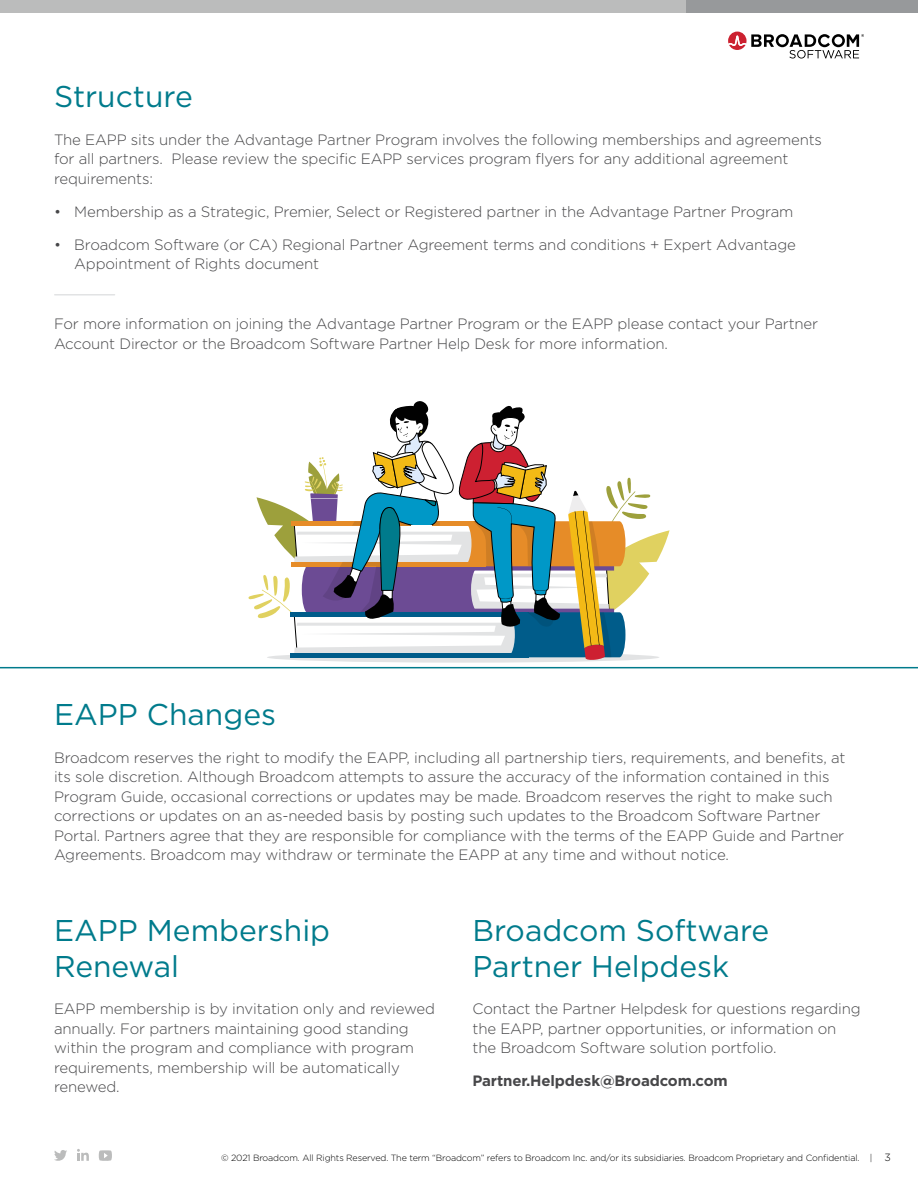
<style>
.page{position:relative;width:918px;height:1188px;background:#fff}
.page>*{position:absolute;margin:0;border:0;box-sizing:border-box;transform-origin:0 0}
.t1{font:30px/36px "Gotham";color:#007b8c}
.t2{font:300 15px/19.5px "Gotham";letter-spacing:-.01em;color:#474749}
.t3{font:700 15px "Gotham";letter-spacing:-.01em;color:#474749}
.t4{font:300 9px "Gotham";letter-spacing:-.015em;color:#000}
.s1{font-size:10.5px}
</style>
<div class="page">
<div style="left:0;top:0;width:918px;height:13px;background:#bbbcbc"></div>
<div style="left:686px;top:0;width:232px;height:13px;background:#97999b"></div>
<svg style="left:54px;top:1150px;width:13px;height:11px"></svg>
<svg style="left:77px;top:1149px;width:12px;height:12px"></svg>
<svg style="left:99px;top:1150px;width:13px;height:11px"></svg>
<svg style="left:728px;top:32px;width:136px;height:27px"></svg>
<hr style="left:55px;top:294px;width:60px;height:2px;background:#e2e3e4">
<div style="left:267px;top:652px;width:392px;height:11px;background:#e2e3e4;border-radius:50%"></div>
<svg style="left:248px;top:401px;width:422px;height:259px"></svg>
<hr style="left:0;top:667px;width:918px;height:1px;background:#007b8c">
<h1 class="t1" style="left:54px;top:78px;width:140px">Structure</h1>
<p class="t2" style="left:54px;top:129px;width:770px">The EAPP sits under the Advantage Partner Program involves the following memberships and agreements for all partners. Please review the specific EAPP services program flyers for any additional agreement requirements:</p>
<p class="t2" style="left:54px;top:201px;width:741px">• Membership as a Strategic, Premier, Select or Registered partner in the Advantage Partner Program</p>
<p class="t2" style="left:74px;top:234px;width:723px;text-indent:-20px">• Broadcom Software (or CA) Regional Partner Agreement terms and conditions + Expert Advantage<br>Appointment of Rights document</p>
<p class="t2" style="left:54px;top:314px;width:766px">For more information on joining the Advantage Partner Program or the EAPP please contact your Partner<br>Account Director or the Broadcom Software Partner Help Desk for more information.</p>
<h1 class="t1" style="left:54px;top:696px;width:224px">EAPP Changes</h1>
<p class="t2" style="left:54px;top:747px;width:793px">Broadcom reserves the right to modify the EAPP, including all partnership tiers, requirements, and benefits, at its sole discretion. Although Broadcom attempts to assure the accuracy of the information contained in this Program Guide, occasional corrections or updates may be made. Broadcom reserves the right to make such corrections or updates on an as-needed basis by posting such updates to the Broadcom Software Partner Portal. Partners agree that they are responsible for compliance with the terms of the EAPP Guide and Partner Agreements. Broadcom may withdraw or terminate the EAPP at any time and without notice.</p>
<h1 class="t1" style="left:54px;top:911px;width:278px">EAPP Membership<br>Renewal</h1>
<h1 class="t1" style="left:472px;top:911px;width:298px">Broadcom Software<br>Partner Helpdesk</h1>
<p class="t2" style="left:54px;top:999px;width:383px">EAPP membership is by invitation only and reviewed annually. For partners maintaining good standing within the program and compliance with program requirements, membership will be automatically renewed.</p>
<p class="t2" style="left:472px;top:999px;width:390px">Contact the Partner Helpdesk for questions regarding the EAPP, partner opportunities, or information on the Broadcom Software solution portfolio.</p>
<p class="t3" style="left:472px;top:1071px;width:257px">Partner.Helpdesk@Broadcom.com</p>
<p class="t4" style="left:221px;top:1152px;width:671px">© 2021 Broadcom. All Rights Reserved. The term “Broadcom” refers to Broadcom Inc. and/or its subsidiaries. Broadcom Proprietary and Confidential. | <span class="s1">3</span></p>
</div>
